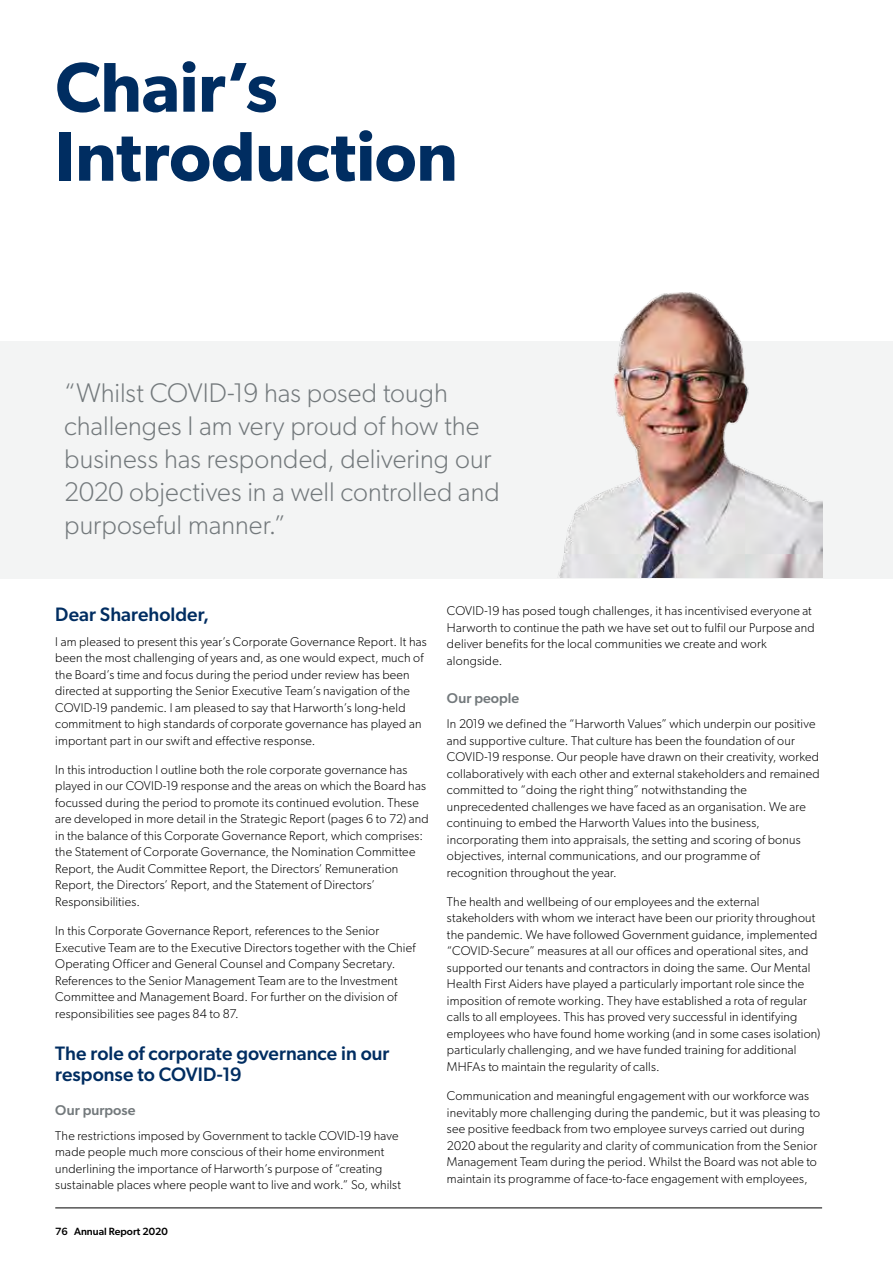
<style>
.page{position:relative;width:893px;height:1263px;background:#fff}
.page>*{position:absolute;margin:0;border:0;box-sizing:border-box;transform-origin:0 0}
.t1{font:600 70.5px/69px "Gibson";letter-spacing:-.005em;color:#002d61}
.t2{font:300 27px/33px "Gibson";letter-spacing:.005em;color:#73797c}
.t3{font:500 19.5px/21px "Gibson";color:#002d61}
.t4{font:500 14.25px "Gibson";color:#73797c}
.t5{font:300 12.75px/16.5px "Gibson";letter-spacing:.015em;color:#000}
.t6{font:500 10.5px "Gibson";color:#000}
</style>
<div class="page">
<hr style="left:55px;top:1207px;width:767px;height:1px;background:#000">
<div style="left:0;top:341px;width:893px;height:237px;background:#f3f4f4"></div>
<img style="left:558px;top:292px;width:264px;height:285px">
<h1 class="t1" style="left:55px;top:51px;width:404px">Chair’s<br>Introduction</h1>
<h2 class="t2" style="left:64px;top:375px;width:437px">“Whilst COVID-19 has posed tough challenges I am very proud of how the business has responded, delivering our 2020 objectives in a well controlled and purposeful manner.”</h2>
<h3 class="t3" style="left:55px;top:603px;width:155px">Dear Shareholder,</h3>
<p class="t5" style="left:55px;top:633px;width:373px">I am pleased to present this year’s Corporate Governance Report. It has been the most challenging of years and, as one would expect, much of the Board’s time and focus during the period under review has been directed at supporting the Senior Executive Team’s navigation of the COVID-19 pandemic. I am pleased to say that Harworth’s long-held commitment to high standards of corporate governance has played an important part in our swift and effective response.</p>
<p class="t5" style="left:55px;top:761px;width:375px">In this introduction I outline both the role corporate governance has played in our COVID-19 response and the areas on which the Board has focussed during the period to promote its continued evolution. These are developed in more detail in the Strategic Report (pages 6 to 72) and in the balance of this Corporate Governance Report, which comprises: the Statement of Corporate Governance, the Nomination Committee Report, the Audit Committee Report, the Directors’ Remuneration Report, the Directors’ Report, and the Statement of Directors’ Responsibilities.</p>
<p class="t5" style="left:55px;top:922px;width:362px">In this Corporate Governance Report, references to the Senior Executive Team are to the Executive Directors together with the Chief Operating Officer and General Counsel and Company Secretary.<br>References to the Senior Management Team are to the Investment Committee and Management Board. For further on the division of responsibilities see pages 84 to 87.</p>
<h3 class="t3" style="left:55px;top:1042px;width:336px">The role of corporate governance in our response to COVID-19</h3>
<p class="t4" style="left:55px;top:1101px;width:82px">Our purpose</p>
<p class="t5" style="left:55px;top:1127px;width:347px">The restrictions imposed by Government to tackle COVID-19 have made people much more conscious of their home environment underlining the importance of Harworth’s purpose of “creating sustainable places where people want to live and work.” So, whilst</p>
<p class="t6" style="left:55px;top:1225px;width:114px">76 Annual Report 2020</p>
<p class="t5" style="left:447px;top:602px;width:369px">COVID-19 has posed tough challenges, it has incentivised everyone at Harworth to continue the path we have set out to fulfil our Purpose and deliver benefits for the local communities we create and work alongside.</p>
<p class="t4" style="left:447px;top:689px;width:74px">Our people</p>
<p class="t5" style="left:447px;top:715px;width:374px">In 2019 we defined the “Harworth Values” which underpin our positive and supportive culture. That culture has been the foundation of our COVID-19 response. Our people have drawn on their creativity, worked collaboratively with each other and external stakeholders and remained committed to “doing the right thing” notwithstanding the unprecedented challenges we have faced as an organisation. We are continuing to embed the Harworth Values into the business, incorporating them into appraisals, the setting and scoring of bonus objectives, internal communications, and our programme of recognition throughout the year.</p>
<p class="t5" style="left:447px;top:893px;width:375px">The health and wellbeing of our employees and the external stakeholders with whom we interact have been our priority throughout the pandemic. We have followed Government guidance, implemented “COVID-Secure” measures at all our offices and operational sites, and supported our tenants and contractors in doing the same. Our Mental Health First Aiders have played a particularly important role since the imposition of remote working. They have established a rota of regular calls to all employees. This has proved very successful in identifying employees who have found home working (and in some cases isolation) particularly challenging, and we have funded training for additional MHFAs to maintain the regularity of calls.</p>
<p class="t5" style="left:447px;top:1087px;width:375px">Communication and meaningful engagement with our workforce was inevitably more challenging during the pandemic, but it was pleasing to see positive feedback from two employee surveys carried out during 2020 about the regularity and clarity of communication from the Senior Management Team during the period. Whilst the Board was not able to maintain its programme of face-to-face engagement with employees,</p>
</div>
